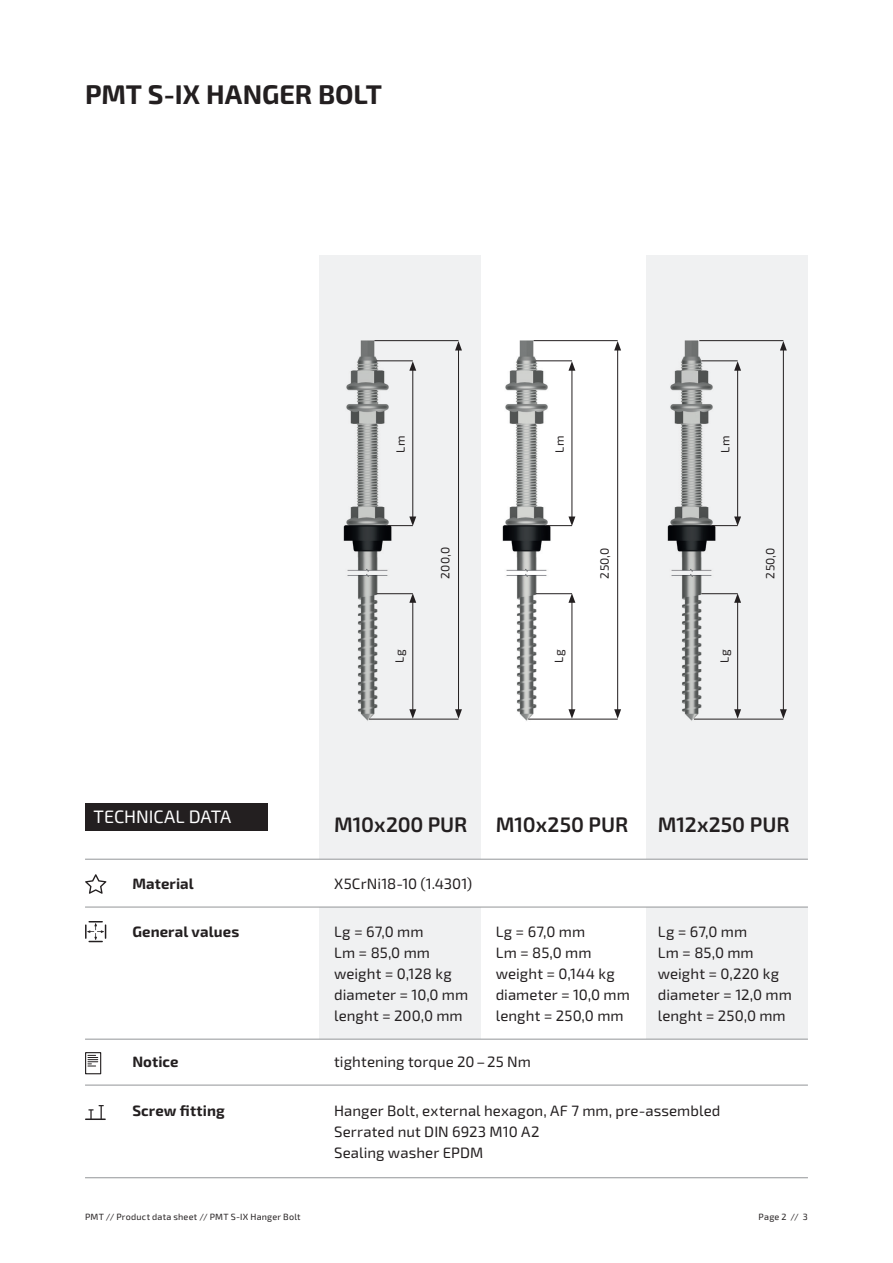
<style>
.page{position:relative;width:893px;height:1263px;background:#fff}
.page>*{position:absolute;margin:0;border:0;box-sizing:border-box;transform-origin:0 0}
.t1{font:700 27px "Exo 2";letter-spacing:-.005em;color:#231f20}
.t2{font:600 21px "Exo 2";letter-spacing:-.005em;color:#231f20}
.t3{font:18px "Exo 2";letter-spacing:-.005em;color:#fff}
.t4{font:15px/21px "Exo 2";letter-spacing:.005em;color:#231f20}
.t5{font:700 15px "Exo 2";letter-spacing:.005em;color:#231f20}
.t6{font:12px "Exo 2";letter-spacing:.025em;color:#231f20}
.t7{font:9px "Exo 2";letter-spacing:.025em;color:#231f20}
</style>
<div class="page">
<div style="left:319px;top:907px;width:161px;height:132px;background:#f0f1f2"></div>
<div style="left:646px;top:907px;width:162px;height:132px;background:#f0f1f2"></div>
<div style="left:85px;top:803px;width:183px;height:27px;background:#231f20"></div>
<hr style="left:85px;top:1039px;width:723px;height:1px;background:#939598">
<hr style="left:85px;top:1085px;width:723px;height:1px;background:#939598">
<hr style="left:85px;top:1177px;width:723px;height:1px;background:#939598">
<hr style="left:85px;top:907px;width:723px;height:1px;background:#939598">
<svg style="left:85px;top:874px;width:21px;height:20px"></svg>
<svg style="left:85px;top:921px;width:21px;height:21px"></svg>
<div style="left:85px;top:1052px;width:16px;height:22px;border:1px solid #231f20"></div>
<svg style="left:88px;top:1055px;width:10px;height:12px"></svg>
<hr style="left:85px;top:1118px;width:21px;height:2px;background:#231f20">
<svg style="left:88px;top:1105px;width:16px;height:14px"></svg>
<div style="left:646px;top:255px;width:162px;height:604px;background:#f0f1f2"></div>
<div style="left:319px;top:255px;width:161px;height:604px;background:#f0f1f2"></div>
<img style="left:502px;top:340px;width:61px;height:381px">
<hr style="left:536px;top:593px;width:36px;height:1px;background:#231f20">
<hr style="left:528px;top:719px;width:90px;height:1px;background:#231f20">
<hr style="left:534px;top:340px;width:84px;height:1px;background:#231f20">
<hr style="left:536px;top:360px;width:36px;height:1px;background:#231f20">
<hr style="left:572px;top:368px;width:1px;height:151px;background:#231f20">
<svg style="left:568px;top:361px;width:7px;height:10px"></svg>
<svg style="left:546px;top:516px;width:29px;height:10px"></svg>
<hr style="left:572px;top:600px;width:1px;height:112px;background:#231f20">
<svg style="left:568px;top:593px;width:7px;height:10px"></svg>
<svg style="left:568px;top:709px;width:7px;height:10px"></svg>
<hr style="left:617px;top:348px;width:1px;height:364px;background:#231f20">
<svg style="left:614px;top:341px;width:7px;height:9px"></svg>
<svg style="left:614px;top:709px;width:7px;height:10px"></svg>
<img style="left:667px;top:340px;width:62px;height:381px">
<hr style="left:701px;top:593px;width:37px;height:1px;background:#231f20">
<hr style="left:694px;top:719px;width:89px;height:1px;background:#231f20">
<hr style="left:699px;top:340px;width:84px;height:1px;background:#231f20">
<hr style="left:701px;top:360px;width:37px;height:1px;background:#231f20">
<hr style="left:737px;top:368px;width:1px;height:151px;background:#231f20">
<svg style="left:734px;top:361px;width:7px;height:10px"></svg>
<svg style="left:712px;top:516px;width:29px;height:10px"></svg>
<hr style="left:737px;top:600px;width:1px;height:112px;background:#231f20">
<svg style="left:734px;top:593px;width:7px;height:10px"></svg>
<svg style="left:734px;top:709px;width:7px;height:10px"></svg>
<hr style="left:783px;top:348px;width:1px;height:364px;background:#231f20">
<svg style="left:780px;top:341px;width:7px;height:9px"></svg>
<svg style="left:780px;top:709px;width:7px;height:10px"></svg>
<img style="left:343px;top:340px;width:61px;height:381px">
<hr style="left:377px;top:593px;width:36px;height:1px;background:#231f20">
<hr style="left:369px;top:719px;width:89px;height:1px;background:#231f20">
<hr style="left:374px;top:340px;width:84px;height:1px;background:#231f20">
<hr style="left:377px;top:360px;width:36px;height:1px;background:#231f20">
<hr style="left:412px;top:368px;width:1px;height:151px;background:#231f20">
<svg style="left:409px;top:361px;width:7px;height:10px"></svg>
<svg style="left:387px;top:516px;width:29px;height:10px"></svg>
<hr style="left:412px;top:600px;width:1px;height:112px;background:#231f20">
<svg style="left:409px;top:593px;width:7px;height:10px"></svg>
<svg style="left:409px;top:709px;width:7px;height:10px"></svg>
<hr style="left:458px;top:348px;width:1px;height:364px;background:#231f20">
<svg style="left:455px;top:341px;width:7px;height:9px"></svg>
<svg style="left:455px;top:709px;width:7px;height:10px"></svg>
<hr style="left:85px;top:859px;width:723px;height:1px;background:#939598">
<h1 class="t1" style="left:85px;top:78px;width:298px">PMT S-IX HANGER BOLT</h1>
<p class="t6" style="left:393px;top:453px;width:19px;rotate:-90deg">Lm</p>
<p class="t6" style="left:393px;top:663px;width:15px;rotate:-90deg">Lg</p>
<p class="t6" style="left:438px;top:578px;width:33px;rotate:-90deg">200,0</p>
<p class="t6" style="left:553px;top:453px;width:19px;rotate:-90deg">Lm</p>
<p class="t6" style="left:552px;top:663px;width:15px;rotate:-90deg">Lg</p>
<p class="t6" style="left:598px;top:578px;width:33px;rotate:-90deg">250,0</p>
<p class="t6" style="left:718px;top:453px;width:19px;rotate:-90deg">Lm</p>
<p class="t6" style="left:717px;top:663px;width:15px;rotate:-90deg">Lg</p>
<p class="t6" style="left:763px;top:578px;width:33px;rotate:-90deg">250,0</p>
<p class="t3" style="left:94px;top:806px;width:139px">TECHNICAL DATA</p>
<h2 class="t2" style="left:334px;top:812px;width:135px">M10x200 PUR</h2>
<h2 class="t2" style="left:496px;top:812px;width:134px">M10x250 PUR</h2>
<h2 class="t2" style="left:658px;top:812px;width:133px">M12x250 PUR</h2>
<p class="t5" style="left:132px;top:875px;width:63px">Material</p>
<p class="t4" style="left:334px;top:874px;width:140px">X5CrNi18-10 (1.4301)</p>
<p class="t5" style="left:132px;top:923px;width:108px">General values</p>
<p class="t4" style="left:334px;top:921px;width:136px">Lg = 67,0 mm<br>Lm = 85,0 mm weight = 0,128 kg diameter = 10,0 mm lenght = 200,0 mm</p>
<p class="t4" style="left:496px;top:921px;width:136px">Lg = 67,0 mm<br>Lm = 85,0 mm weight = 0,144 kg diameter = 10,0 mm lenght = 250,0 mm</p>
<p class="t4" style="left:658px;top:921px;width:136px">Lg = 67,0 mm<br>Lm = 85,0 mm weight = 0,220 kg diameter = 12,0 mm lenght = 250,0 mm</p>
<p class="t5" style="left:132px;top:1053px;width:48px">Notice</p>
<p class="t4" style="left:334px;top:1052px;width:198px">tightening torque 20 – 25 Nm</p>
<p class="t5" style="left:132px;top:1102px;width:94px">Screw fitting</p>
<p class="t4" style="left:334px;top:1101px;width:388px">Hanger Bolt, external hexagon, AF 7 mm, pre-assembled<br>Serrated nut DIN 6923 M10 A2<br>Sealing washer EPDM</p>
<p class="t7" style="left:85px;top:1212px;width:217px">PMT // Product data sheet // PMT S-IX Hanger Bolt</p>
<p class="t7" style="left:759px;top:1212px;width:51px">Page 2 // 3</p>
</div>
